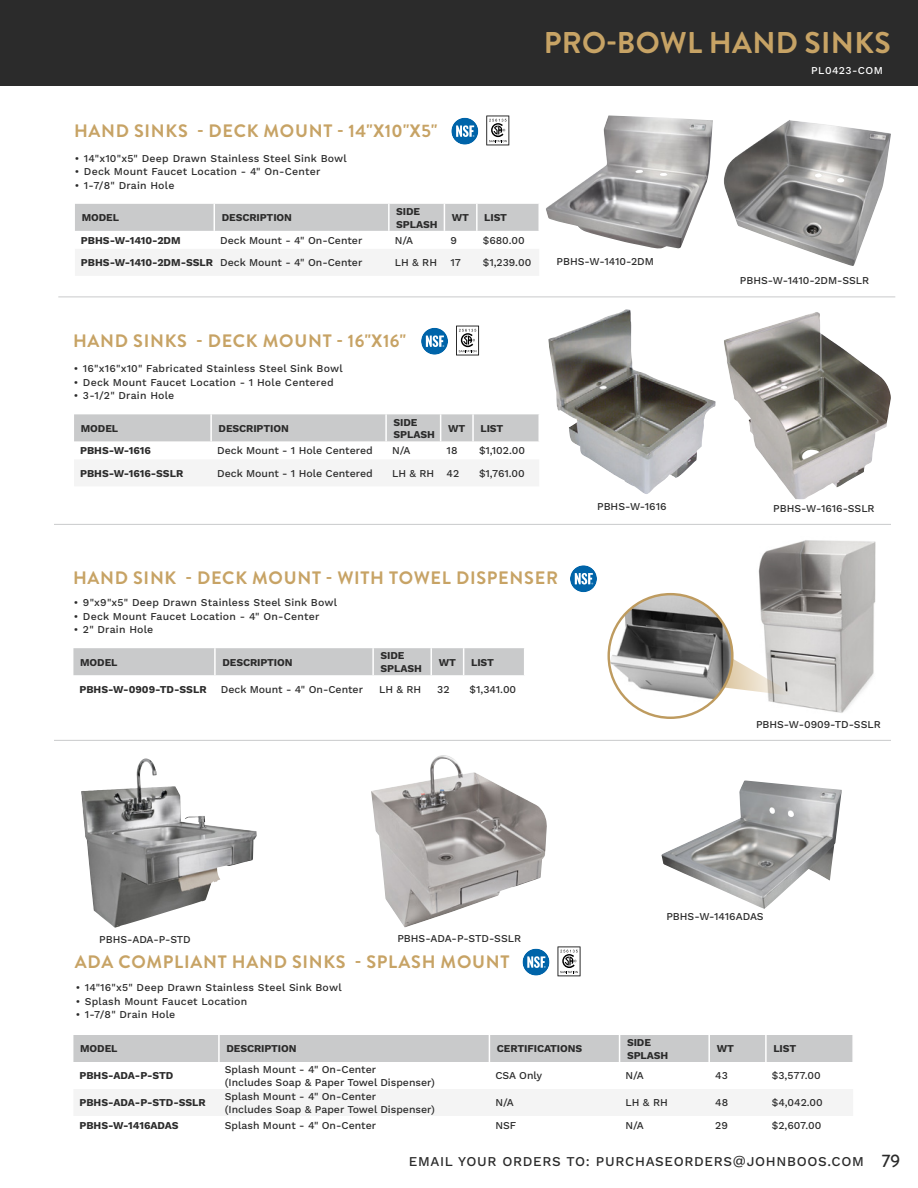
<style>
.page{position:relative;width:918px;height:1188px;background:#fff}
.page>*{position:absolute;margin:0;border:0;box-sizing:border-box;transform-origin:0 0}
.PAGE_HEADER_-_RIGHT{font:700 30px "Brandon Grotesque";letter-spacing:.01em;color:#c7a365}
.t1{font:700 18px "Brandon Grotesque";letter-spacing:.04em;color:#c7a365}
.t2{font:500 13.5px "Work Sans";letter-spacing:.05em;color:#2b2b2b}
.TABLE_ROWS{font:500 10.5px "Work Sans";color:#2b2b2b}
.BULLET_POINTS{font:500 10.5px "Work Sans";letter-spacing:.02em;color:#2b2b2b}
.TABLE_ROWS-2{font:700 10.5px "Work Sans";letter-spacing:-.01em;color:#2b2b2b}
.BULLET_POINTS-2{font:500 10.5px "Work Sans";color:#2b2b2b}
.t3{font:500 10.5px "Work Sans";letter-spacing:.04em;color:#fff}
.s1{font-style:inherit}
.s2{font-family:"Brandon Grotesque";font-size:18px}
</style>
<div class="page">
<div style="left:0;top:0;width:918px;height:85px;background:#2b2b2b"></div>
<img style="left:546px;top:115px;width:167px;height:134px">
<img style="left:724px;top:120px;width:167px;height:146px">
<div style="left:75px;top:249px;width:464px;height:26px;background:#f4f4f4"></div>
<div style="left:75px;top:204px;width:463px;height:27px;background:#c9cacb"></div>
<hr style="left:476px;top:204px;width:2px;height:27px;background:#fff">
<hr style="left:54px;top:524px;width:837px;height:1px;background:#c9cacb">
<hr style="left:54px;top:740px;width:837px;height:1px;background:#c9cacb">
<hr style="left:58px;top:297px;width:837px;height:1px;background:#c9cacb">
<div style="left:451px;top:118px;width:27px;height:27px;background:#0064a9;border-radius:50%"></div>
<svg style="left:456px;top:125px;width:18px;height:12px"></svg>
<svg style="left:486px;top:116px;width:23px;height:29px"></svg>
<img style="left:548px;top:309px;width:168px;height:185px">
<img style="left:724px;top:312px;width:167px;height:187px">
<div style="left:74px;top:460px;width:465px;height:26px;background:#f4f4f4"></div>
<div style="left:74px;top:414px;width:464px;height:27px;background:#c9cacb"></div>
<hr style="left:472px;top:414px;width:2px;height:27px;background:#fff">
<div style="left:421px;top:328px;width:27px;height:27px;background:#0064a9;border-radius:50%"></div>
<svg style="left:426px;top:335px;width:18px;height:12px"></svg>
<svg style="left:456px;top:326px;width:23px;height:29px"></svg>
<div style="left:73px;top:648px;width:451px;height:27px;background:#c9cacb"></div>
<img style="left:758px;top:540px;width:118px;height:173px">
<svg style="left:718px;top:636px;width:72px;height:60px"></svg>
<img style="left:609px;top:594px;width:123px;height:124px;border-radius:62px">
<div style="left:570px;top:565px;width:27px;height:27px;background:#0064a9;border-radius:50%"></div>
<svg style="left:575px;top:573px;width:18px;height:12px"></svg>
<img style="left:661px;top:781px;width:181px;height:128px">
<img style="left:81px;top:759px;width:143px;height:169px">
<img style="left:371px;top:755px;width:176px;height:173px">
<div style="left:74px;top:1089px;width:779px;height:27px;background:#f4f4f4"></div>
<div style="left:73px;top:1035px;width:779px;height:27px;background:#c9cacb"></div>
<hr style="left:708px;top:1035px;width:2px;height:27px;background:#fff">
<hr style="left:765px;top:1035px;width:2px;height:27px;background:#fff">
<div style="left:523px;top:949px;width:27px;height:27px;background:#0064a9;border-radius:50%"></div>
<svg style="left:527px;top:956px;width:19px;height:12px"></svg>
<svg style="left:558px;top:946px;width:22px;height:30px"></svg>
<p class="PAGE_HEADER_-_RIGHT" style="left:544px;top:22px;width:348px">PRO-BOWL HAND SINKS</p>
<p class="t1" style="left:74px;top:118px;width:365px">HAND SINKS - DECK MOUNT - 14"<span class="s1">X</span>10"<span class="s1">X</span>5"</p>
<p class="BULLET_POINTS" style="left:75px;top:152px;width:273px">• 14"x10"x5" Deep Drawn Stainless Steel Sink Bowl</p>
<p class="BULLET_POINTS" style="left:75px;top:165px;width:247px">• Deck Mount Faucet Location - 4" On-Center</p>
<p class="BULLET_POINTS" style="left:75px;top:179px;width:101px">• 1-7/8" Drain Hole</p>
<p class="TABLE_ROWS-2" style="left:82px;top:212px;width:39px">MODEL</p>
<p class="TABLE_ROWS-2" style="left:222px;top:212px;width:72px">DESCRIPTION</p>
<p class="TABLE_ROWS-2" style="left:396px;top:205px;width:25px">SIDE</p>
<p class="TABLE_ROWS-2" style="left:396px;top:218px;width:43px">SPLASH</p>
<p class="TABLE_ROWS-2" style="left:452px;top:212px;width:19px">WT</p>
<p class="TABLE_ROWS-2" style="left:484px;top:212px;width:24px">LIST</p>
<p class="TABLE_ROWS-2" style="left:81px;top:234px;width:101px">PBHS-W-1410-2DM</p>
<p class="TABLE_ROWS" style="left:220px;top:234px;width:144px">Deck Mount - 4" On-Center</p>
<p class="TABLE_ROWS" style="left:395px;top:234px;width:20px">N/A</p>
<p class="TABLE_ROWS" style="left:450px;top:234px;width:8px">9</p>
<p class="TABLE_ROWS" style="left:483px;top:234px;width:43px">$680.00</p>
<p class="TABLE_ROWS-2" style="left:81px;top:257px;width:134px">PBHS-W-1410-2DM-SSLR</p>
<p class="TABLE_ROWS" style="left:220px;top:257px;width:144px">Deck Mount - 4" On-Center</p>
<p class="TABLE_ROWS" style="left:395px;top:257px;width:44px">LH &amp; RH</p>
<p class="TABLE_ROWS" style="left:450px;top:257px;width:12px">17</p>
<p class="TABLE_ROWS" style="left:483px;top:257px;width:50px">$1,239.00</p>
<p class="t1" style="left:73px;top:329px;width:335px">HAND SINKS - DECK MOUNT - 16"<span class="s1">X</span>16"</p>
<p class="BULLET_POINTS" style="left:74px;top:363px;width:270px">• 16"x16"x10" Fabricated Stainless Steel Sink Bowl</p>
<p class="BULLET_POINTS" style="left:74px;top:376px;width:261px">• Deck Mount Faucet Location - 1 Hole Centered</p>
<p class="BULLET_POINTS" style="left:74px;top:390px;width:102px">• 3-1/2" Drain Hole</p>
<p class="TABLE_ROWS-2" style="left:81px;top:422px;width:39px">MODEL</p>
<p class="TABLE_ROWS-2" style="left:219px;top:422px;width:72px">DESCRIPTION</p>
<p class="TABLE_ROWS-2" style="left:394px;top:416px;width:25px">SIDE</p>
<p class="TABLE_ROWS-2" style="left:394px;top:429px;width:43px">SPLASH</p>
<p class="TABLE_ROWS-2" style="left:448px;top:422px;width:19px">WT</p>
<p class="TABLE_ROWS-2" style="left:481px;top:422px;width:24px">LIST</p>
<p class="TABLE_ROWS-2" style="left:80px;top:445px;width:72px">PBHS-W-1616</p>
<p class="TABLE_ROWS" style="left:217px;top:445px;width:157px">Deck Mount - 1 Hole Centered</p>
<p class="TABLE_ROWS" style="left:392px;top:445px;width:20px">N/A</p>
<p class="TABLE_ROWS" style="left:447px;top:445px;width:12px">18</p>
<p class="TABLE_ROWS" style="left:479px;top:445px;width:47px">$1,102.00</p>
<p class="TABLE_ROWS-2" style="left:80px;top:467px;width:105px">PBHS-W-1616-SSLR</p>
<p class="TABLE_ROWS" style="left:217px;top:467px;width:157px">Deck Mount - 1 Hole Centered</p>
<p class="TABLE_ROWS" style="left:392px;top:467px;width:44px">LH &amp; RH</p>
<p class="TABLE_ROWS" style="left:447px;top:467px;width:14px">42</p>
<p class="TABLE_ROWS" style="left:479px;top:467px;width:47px">$1,761.00</p>
<p class="BULLET_POINTS-2" style="left:557px;top:255px;width:99px">PBHS-W-1410-2DM</p>
<p class="t3" style="left:811px;top:64px;width:73px">PL0423-COM</p>
<p class="BULLET_POINTS-2" style="left:740px;top:275px;width:131px">PBHS-W-1410-2DM-SSLR</p>
<p class="BULLET_POINTS-2" style="left:597px;top:500px;width:71px">PBHS-W-1616</p>
<p class="BULLET_POINTS-2" style="left:773px;top:502px;width:103px">PBHS-W-1616-SSLR</p>
<p class="t1" style="left:73px;top:565px;width:486px">HAND SINK - DECK MOUNT - WITH TOWEL DISPENSER</p>
<p class="BULLET_POINTS" style="left:74px;top:597px;width:265px">• 9"x9"x5" Deep Drawn Stainless Steel Sink Bowl</p>
<p class="BULLET_POINTS" style="left:74px;top:610px;width:247px">• Deck Mount Faucet Location - 4" On-Center</p>
<p class="BULLET_POINTS" style="left:74px;top:624px;width:81px">• 2" Drain Hole</p>
<p class="TABLE_ROWS-2" style="left:80px;top:656px;width:39px">MODEL</p>
<p class="TABLE_ROWS-2" style="left:222px;top:656px;width:72px">DESCRIPTION</p>
<p class="TABLE_ROWS-2" style="left:381px;top:650px;width:25px">SIDE</p>
<p class="TABLE_ROWS-2" style="left:381px;top:662px;width:43px">SPLASH</p>
<p class="TABLE_ROWS-2" style="left:439px;top:656px;width:19px">WT</p>
<p class="TABLE_ROWS-2" style="left:471px;top:656px;width:24px">LIST</p>
<p class="TABLE_ROWS-2" style="left:79px;top:683px;width:129px">PBHS-W-0909-TD-SSLR</p>
<p class="TABLE_ROWS" style="left:221px;top:683px;width:144px">Deck Mount - 4" On-Center</p>
<p class="TABLE_ROWS" style="left:379px;top:683px;width:44px">LH &amp; RH</p>
<p class="TABLE_ROWS" style="left:437px;top:683px;width:14px">32</p>
<p class="TABLE_ROWS" style="left:470px;top:683px;width:48px">$1,341.00</p>
<p class="BULLET_POINTS-2" style="left:756px;top:718px;width:126px">PBHS-W-0909-TD-SSLR</p>
<p class="BULLET_POINTS-2" style="left:99px;top:933px;width:93px">PBHS-ADA-P-STD</p>
<p class="BULLET_POINTS-2" style="left:397px;top:932px;width:125px">PBHS-ADA-P-STD-SSLR</p>
<p class="t1" style="left:75px;top:949px;width:436px">ADA COMPLIANT HAND SINKS - SPLASH MOUNT</p>
<p class="BULLET_POINTS" style="left:76px;top:981px;width:267px">• 14"16"x5" Deep Drawn Stainless Steel Sink Bowl</p>
<p class="BULLET_POINTS" style="left:76px;top:995px;width:173px">• Splash Mount Faucet Location</p>
<p class="BULLET_POINTS" style="left:76px;top:1008px;width:101px">• 1-7/8" Drain Hole</p>
<p class="TABLE_ROWS-2" style="left:80px;top:1043px;width:39px">MODEL</p>
<p class="TABLE_ROWS-2" style="left:226px;top:1043px;width:72px">DESCRIPTION</p>
<p class="TABLE_ROWS-2" style="left:497px;top:1043px;width:87px">CERTIFICATIONS</p>
<p class="BULLET_POINTS-2" style="left:666px;top:911px;width:99px">PBHS-W-1416ADAS</p>
<p class="TABLE_ROWS-2" style="left:627px;top:1037px;width:25px">SIDE</p>
<p class="TABLE_ROWS-2" style="left:627px;top:1049px;width:43px">SPLASH</p>
<p class="TABLE_ROWS-2" style="left:717px;top:1043px;width:19px">WT</p>
<p class="TABLE_ROWS-2" style="left:773px;top:1043px;width:24px">LIST</p>
<p class="TABLE_ROWS-2" style="left:79px;top:1070px;width:96px">PBHS-ADA-P-STD</p>
<p class="TABLE_ROWS-2" style="left:79px;top:1097px;width:128px">PBHS-ADA-P-STD-SSLR</p>
<p class="TABLE_ROWS" style="left:225px;top:1063px;width:153px">Splash Mount - 4" On-Center</p>
<p class="TABLE_ROWS" style="left:225px;top:1076px;width:212px">(Includes Soap &amp; Paper Towel Dispenser)</p>
<p class="TABLE_ROWS" style="left:225px;top:1090px;width:153px">Splash Mount - 4" On-Center</p>
<p class="TABLE_ROWS" style="left:225px;top:1103px;width:212px">(Includes Soap &amp; Paper Towel Dispenser)</p>
<p class="TABLE_ROWS" style="left:495px;top:1070px;width:48px">CSA Only</p>
<p class="TABLE_ROWS" style="left:626px;top:1070px;width:20px">N/A</p>
<p class="TABLE_ROWS" style="left:715px;top:1070px;width:14px">43</p>
<p class="TABLE_ROWS" style="left:772px;top:1070px;width:50px">$3,577.00</p>
<p class="TABLE_ROWS" style="left:495px;top:1097px;width:20px">N/A</p>
<p class="TABLE_ROWS" style="left:626px;top:1097px;width:44px">LH &amp; RH</p>
<p class="TABLE_ROWS" style="left:715px;top:1097px;width:15px">48</p>
<p class="TABLE_ROWS" style="left:772px;top:1097px;width:52px">$4,042.00</p>
<p class="TABLE_ROWS-2" style="left:79px;top:1119px;width:101px">PBHS-W-1416ADAS</p>
<p class="TABLE_ROWS" style="left:225px;top:1119px;width:153px">Splash Mount - 4" On-Center</p>
<p class="TABLE_ROWS" style="left:495px;top:1119px;width:22px">NSF</p>
<p class="TABLE_ROWS" style="left:626px;top:1119px;width:20px">N/A</p>
<p class="TABLE_ROWS" style="left:715px;top:1119px;width:14px">29</p>
<p class="TABLE_ROWS" style="left:772px;top:1119px;width:51px">$2,607.00</p>
<p class="t2" style="left:409px;top:1154px;width:493px">EMAIL YOUR ORDERS TO: PURCHASEORDERS@JOHNBOOS.COM <span class="s2">79</span></p>
</div>
